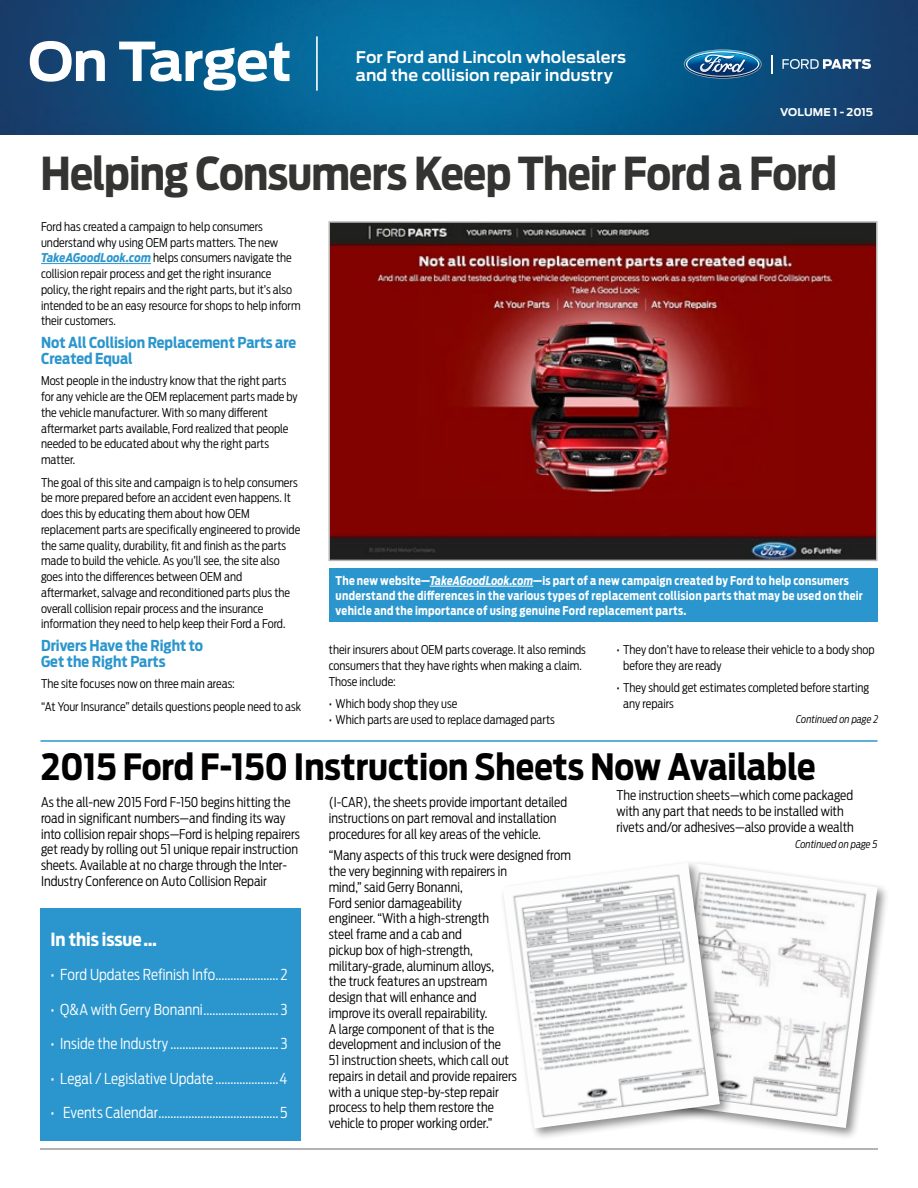
<style>
.page{position:relative;width:918px;height:1188px;background:#fff}
.page>*{position:absolute;margin:0;border:0;box-sizing:border-box;transform-origin:0 0}
.t1{font:700 53.25px "Ford Antenna";letter-spacing:-.02em;color:#fff}
.t2{font:700 45px "Ford Antenna Cond";letter-spacing:-.02em;color:#343433}
.t3{font:700 36px "Ford Antenna Cond";color:#000}
.t4{font:700 18px "Ford Antenna Cond";letter-spacing:-.005em;color:#fff}
.t5{font:600 16.05px/18.1px "Ford Antenna";color:#fff}
.t6{font:300 15px "Ford Antenna Cond";color:#fff}
.t7{font:700 15px/15.8px "Ford Antenna Cond";color:#2b96cd}
.t8{font:300 13.35px/15.8px "Ford Antenna Cond";color:#000}
.t9{font:300 12px/15.8px "Ford Antenna Cond";color:#000}
.t10{font:700 12px/15px "Ford Antenna Cond";letter-spacing:.02em;color:#fff;scale:.94 1}
.t11{font:700 10.65px "Ford Antenna";color:#fff}
.t12{font:italic 300 10.5px "Ford Antenna Cond";color:#000}
.s1{font-weight:700;font-style:italic;color:#2b96cd}
.s2{font-style:italic}
</style>
<div class="page">
<img style="left:0;top:0;width:918px;height:135px">
<img style="left:331px;top:224px;width:544px;height:334px">
<div style="left:328px;top:221px;width:550px;height:340px;border:2px solid #b3b4b4"></div>
<hr style="left:40px;top:1148px;width:838px;height:1px;background:#b3b4b4">
<svg style="left:684px;top:49px;width:78px;height:30px;background:#3b77a1"></svg>
<svg style="left:782px;top:59px;width:89px;height:10px"></svg>
<svg style="left:771px;top:55px;width:2px;height:18px"></svg>
<hr style="left:316px;top:36px;width:2px;height:55px;background:#fff">
<hr style="left:41px;top:263px;width:110px;height:1px;background:#2b96cd">
<div style="left:329px;top:569px;width:549px;height:53px;background:#2b96cd"></div>
<hr style="left:430px;top:586px;width:103px;height:1px;background:#fff">
<hr style="left:40px;top:740px;width:838px;height:2px;background:#2b96cd">
<div style="left:655px;top:860px;width:235px;height:281px;background:#000;opacity:.45"></div>
<img style="left:733px;top:863px;width:145px;height:265px">
<div style="left:499px;top:860px;width:234px;height:281px;background:#000;opacity:.45"></div>
<img style="left:503px;top:863px;width:217px;height:266px">
<div style="left:40px;top:909px;width:261px;height:232px;background:#2b96cd"></div>
<h1 class="t1" style="left:28px;top:14px;width:265px">On Target</h1>
<h3 class="t5" style="left:356px;top:46px;width:272px">For Ford and Lincoln wholesalers and the collision repair industry</h3>
<p class="t11" style="left:780px;top:103px;width:94px">VOLUME 1 - 2015</p>
<h2 class="t2" style="left:40px;top:133px;width:798px">Helping Consumers Keep Their Ford a Ford</h2>
<p class="t9" style="left:41px;top:217px;width:261px">Ford has created a campaign to help consumers understand why using OEM parts matters. The new <span class="s1">TakeAGoodLook.com</span> helps consumers navigate the collision repair process and get the right insurance policy, the right repairs and the right parts, but it’s also intended to be an easy resource for shops to help inform their customers.</p>
<p class="t7" style="left:41px;top:333px;width:257px">Not All Collision Replacement Parts are<br>Created Equal</p>
<p class="t9" style="left:41px;top:372px;width:258px">Most people in the industry know that the right parts for any vehicle are the OEM replacement parts made by the vehicle manufacturer. With so many different aftermarket parts available, Ford realized that people needed to be educated about why the right parts matter.</p>
<p class="t9" style="left:41px;top:473px;width:261px">The goal of this site and campaign is to help consumers be more prepared before an accident even happens. It does this by educating them about how OEM replacement parts are specifically engineered to provide the same quality, durability, fit and finish as the parts made to build the vehicle. As you’ll see, the site also goes into the differences between OEM and aftermarket, salvage and reconditioned parts plus the overall collision repair process and the insurance information they need to help keep their Ford a Ford.</p>
<p class="t7" style="left:41px;top:636px;width:164px">Drivers Have the Right to<br>Get the Right Parts</p>
<p class="t9" style="left:41px;top:671px;width:262px;line-height:22.5px">The site focuses now on three main areas:<br>“At Your Insurance” details questions people need to ask</p>
<p class="t10" style="left:336px;top:572px;width:562px">The new website—<span class="s2">TakeAGoodLook.com</span>—is part of a new campaign created by Ford to help consumers understand the differences in the various types of replacement collision parts that may be used on their vehicle and the importance of using genuine Ford replacement parts.</p>
<p class="t9" style="left:329px;top:641px;width:259px">their insurers about OEM parts coverage. It also reminds consumers that they have rights when making a claim.<br>Those include:</p>
<p class="t9" style="left:329px;top:695px;width:130px">• Which body shop they use</p>
<p class="t9" style="left:329px;top:710px;width:227px">• Which parts are used to replace damaged parts</p>
<p class="t9" style="left:623px;top:641px;width:253px;text-indent:-7px">• They don’t have to release their vehicle to a body shop before they are ready</p>
<p class="t9" style="left:623px;top:678px;width:248px;text-indent:-7px">• They should get estimates completed before starting any repairs</p>
<p class="t12" style="left:796px;top:710px;width:83px">Continued on page 2</p>
<h3 class="t3" style="left:41px;top:735px;width:776px">2015 Ford F-150 Instruction Sheets Now Available</h3>
<p class="t8" style="left:41px;top:793px;width:260px">As the all-new 2015 Ford F-150 begins hitting the road in significant numbers—and finding its way into collision repair shops—Ford is helping repairers get ready by rolling out 51 unique repair instruction sheets. Available at no charge through the Inter-Industry Conference on Auto Collision Repair</p>
<p class="t8" style="left:329px;top:793px;width:240px">(I-CAR), the sheets provide important detailed instructions on part removal and installation procedures for all key areas of the vehicle.</p>
<p class="t8" style="left:617px;top:786px;width:239px">The instruction sheets—which come packaged with any part that needs to be installed with rivets and/or adhesives—also provide a wealth</p>
<p class="t12" style="left:795px;top:836px;width:84px">Continued on page 5</p>
<p class="t8" style="left:329px;top:846px;width:243px">“Many aspects of this truck were designed from the very beginning with repairers in<br>mind,” said Gerry Bonanni,<br>Ford senior damageability<br>engineer. “With a high-strength<br>steel frame and a cab and<br>pickup box of high-strength,<br>military-grade, aluminum alloys,<br>the truck features an upstream<br>design that will enhance and<br>improve its overall repairability.<br>A large component of that is the<br>development and inclusion of the<br>51 instruction sheets, which call out<br>repairs in detail and provide repairers<br>with a unique step-by-step repair<br>process to help them restore the<br>vehicle to proper working order.”</p>
<h3 class="t4" style="left:51px;top:923px;width:108px">In this issue…</h3>
<p class="t6" style="left:51px;top:962px;width:238px">• Ford Updates Refinish Info..................... 2</p>
<p class="t6" style="left:51px;top:997px;width:238px">• Q&amp;A with Gerry Bonanni......................... 3</p>
<p class="t6" style="left:51px;top:1031px;width:238px">• Inside the Industry .................................... 3</p>
<p class="t6" style="left:51px;top:1066px;width:238px">• Legal / Legislative Update .....................4</p>
<p class="t6" style="left:51px;top:1100px;width:238px">• Events Calendar........................................5</p>
</div>
